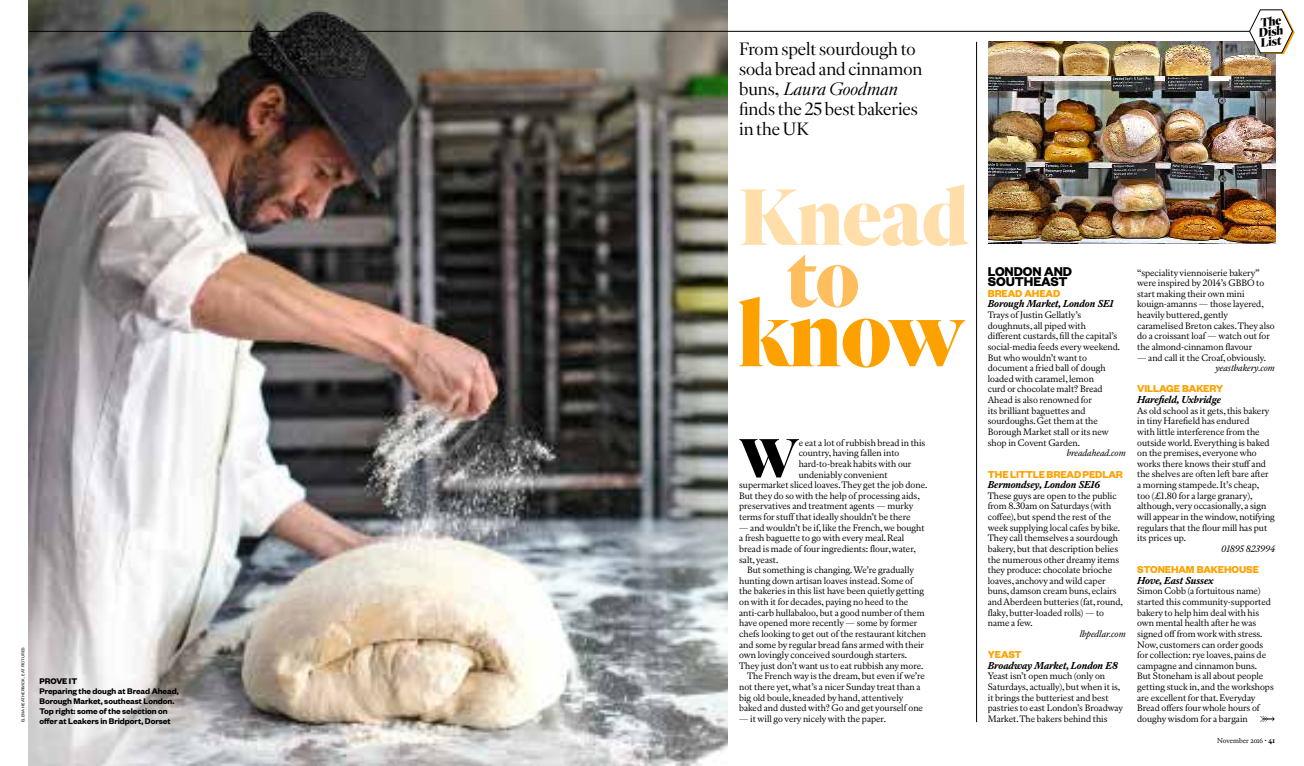
<style>
.page{position:relative;width:1304px;height:766px;background:#fff}
.page>*{position:absolute;margin:0;border:0;box-sizing:border-box;transform-origin:0 0}
.t1{font:800 91px "Sunday Hairline";color:#fda100}
.t2{font:800 79px "Sunday Hairline";letter-spacing:.005em;color:#ffdea9}
.t3{font:800 79px "Sunday Hairline";color:#ffbe5d}
.t4{font:800 54.8px "Sunday Hairline";color:#000}
.t5{font:17.7px/19.9px "Sunday Display";color:#000}
.t6{font:700 14px/10.6px "Founders Grotesk";letter-spacing:-.01em;color:#000}
.t7{font:800 12px/10px "Sunday Hairline";color:#000;text-align:justify}
.t8{font:700 11px "Founders Grotesk";letter-spacing:-.01em;color:#fda100}
.t9{font:italic 700 10px "Sunday Text";color:#000}
.t10{font:9.2px/10.6px "Sunday Text";color:#000}
.t11{font:italic 9.2px "Sunday Text";color:#000}
.t12{font:600 9px/10px "Founders Grotesk";letter-spacing:-.005em;color:#000}
.t13{font:700 9px "Founders Grotesk";color:#000}
.t14{font:7px "Sunday Text";color:#000}
.t15{font:4.5px "Founders Grotesk";letter-spacing:.02em;color:#000}
.s1{font-style:italic}
.s2{font-weight:700}
</style>
<div class="page">
<img style="left:29px;top:0;width:699px;height:765px">
<img style="left:988px;top:42px;width:287px;height:201px">
<hr style="left:29px;top:31px;width:1246px;height:1px;background:#000">
<svg style="left:1249px;top:9px;width:46px;height:45px"></svg>
<svg style="left:1260px;top:716px;width:15px;height:5px"></svg>
<hr style="left:976px;top:42px;width:1px;height:680px;background:#000">
<img style="left:29px;top:0;width:430px;height:171px">
<p class="t15" style="left:20px;top:722px;width:76px;rotate:-90deg">Elena Heatherwick, Eat Pictures</p>
<p class="t13" style="left:39px;top:675px;width:39px">PROVE IT</p>
<p class="t12" style="left:39px;top:685px;width:141px">Preparing the dough at Bread Ahead, Borough Market, southeast London.<br>Top right: some of the selection on offer at Leakers in Bridport, Dorset</p>
<h3 class="t5" style="left:739px;top:39px;width:185px">From spelt sourdough to soda bread and cinnamon buns, <span class="s1">Laura Goodman </span>finds the 25 best bakeries in the UK</h3>
<h3 class="t7" style="left:1256px;top:18px;width:26px;rotate:-7deg">The Dish List</h3>
<h2 class="t2" style="left:739px;top:165px;width:231px">Knead</h2>
<h2 class="t3" style="left:787px;top:226px;width:74px">to</h2>
<h1 class="t1" style="left:738px;top:274px;width:226px">know</h1>
<h3 class="t4" style="left:740px;top:422px;width:58px">W</h3>
<p class="t10" style="left:799px;top:437px;width:128px">e eat a lot of rubbish bread in this</p>
<p class="t10" style="left:799px;top:447px;width:102px">country, having fallen into</p>
<p class="t10" style="left:799px;top:458px;width:114px">hard-to-break habits with our</p>
<p class="t10" style="left:799px;top:469px;width:90px">undeniably convenient</p>
<p class="t10" style="left:739px;top:479px;width:190px">supermarket sliced loaves. They get the job done.</p>
<p class="t10" style="left:739px;top:490px;width:182px">But they do so with the help of processing aids,</p>
<p class="t10" style="left:739px;top:500px;width:176px">preservatives and treatment agents — murky</p>
<p class="t10" style="left:739px;top:511px;width:173px">terms for stuff that ideally shouldn’t be there</p>
<p class="t10" style="left:739px;top:522px;width:187px">— and wouldn’t be if, like the French, we bought a fresh baguette to go with every meal. Real bread is made of four ingredients: flour, water, salt, yeast.</p>
<p class="t10" style="left:747px;top:564px;width:168px">But something is changing.We’re gradually</p>
<p class="t10" style="left:739px;top:575px;width:175px">hunting down artisan loaves instead. Some of</p>
<p class="t10" style="left:739px;top:585px;width:186px">the bakeries in this list have been quietly getting</p>
<p class="t10" style="left:739px;top:596px;width:171px">on with it for decades, paying no heed to the</p>
<p class="t10" style="left:739px;top:607px;width:187px">anti-carb hullabaloo, but a good number of them</p>
<p class="t10" style="left:739px;top:617px;width:180px">have opened more recently — some by former</p>
<p class="t10" style="left:739px;top:628px;width:189px">chefs looking to get out of the restaurant kitchen</p>
<p class="t10" style="left:739px;top:639px;width:186px">and some by regular bread fans armed with their</p>
<p class="t10" style="left:739px;top:649px;width:169px">own lovingly conceived sourdough starters.</p>
<p class="t10" style="left:739px;top:660px;width:186px">They just don’t want us to eat rubbish any more.</p>
<p class="t10" style="left:747px;top:670px;width:179px">The French way is the dream, but even if we’re</p>
<p class="t10" style="left:739px;top:681px;width:183px">not there yet, what’s a nicer Sunday treat than a</p>
<p class="t10" style="left:739px;top:692px;width:166px">big old boule, kneaded by hand, attentively</p>
<p class="t10" style="left:739px;top:702px;width:185px">baked and dusted with? Go and get yourself one</p>
<p class="t10" style="left:739px;top:713px;width:148px">— it will go very nicely with the paper.</p>
<h3 class="t6" style="left:988px;top:265px;width:81px">LONDON AND<br>SOUTHEAST</h3>
<p class="t8" style="left:988px;top:286px;width:73px">BREAD AHEAD</p>
<p class="t9" style="left:988px;top:297px;width:127px">Borough Market, London SE1</p>
<p class="t10" style="left:988px;top:309px;width:134px">Trays of Justin Gellatly’s doughnuts, all piped with different custards, fill the capital’s social-media feeds every weekend.<br>But who wouldn’t want to document a fried ball of dough loaded with caramel, lemon<br>curd or chocolate malt? Bread<br>Ahead is also renowned for<br>its brilliant baguettes and sourdoughs. Get them at the<br>Borough Market stall or its new shop in Covent Garden.</p>
<p class="t11" style="left:1067px;top:447px;width:61px">breadahead.com</p>
<p class="t8" style="left:988px;top:467px;width:137px">THE LITTLE BREAD PEDLAR</p>
<p class="t9" style="left:988px;top:478px;width:114px">Bermondsey, London SE16</p>
<p class="t10" style="left:988px;top:490px;width:137px">These guys are open to the public from 8.30am on Saturdays (with coffee), but spend the rest of the week supplying local cafes by bike.<br>They call themselves a sourdough bakery, but that description belies the numerous other dreamy items they produce: chocolate brioche loaves, anchovy and wild caper buns, damson cream buns, eclairs and Aberdeen butteries (fat, round, flaky, butter-loaded rolls) — to name a few.</p>
<p class="t11" style="left:1080px;top:628px;width:47px">lbpedlar.com</p>
<p class="t8" style="left:988px;top:647px;width:35px">YEAST</p>
<p class="t9" style="left:988px;top:659px;width:131px">Broadway Market, London E8</p>
<p class="t10" style="left:988px;top:670px;width:137px">Yeast isn’t open much (only on Saturdays, actually), but when it is, it brings the butteriest and best pastries to east London’s Broadway Market. The bakers behind this</p>
<p class="t10" style="left:1137px;top:267px;width:139px">“speciality viennoiserie bakery” were inspired by 2014’s GBBO to start making their own mini kouign-amanns — those layered, heavily buttered, gently caramelised Breton cakes. They also do a croissant loaf — watch out for the almond-cinnamon flavour</p>
<p class="t10" style="left:1137px;top:352px;width:130px">— and call it the Croaf, obviously.</p>
<p class="t11" style="left:1215px;top:362px;width:61px">yeastbakery.com</p>
<p class="t8" style="left:1137px;top:382px;width:88px">VILLAGE BAKERY</p>
<p class="t9" style="left:1137px;top:393px;width:85px">Harefield, Uxbridge</p>
<p class="t10" style="left:1137px;top:405px;width:139px">As old school as it gets, this bakery in tiny Harefield has endured<br>with little interference from the outside world. Everything is baked on the premises, everyone who works there knows their stuff and the shelves are often left bare after a morning stampede. It’s cheap,<br>too (£1.80 for a large granary), although, very occasionally, a sign will appear in the window, notifying regulars that the flour mill has put its prices up.</p>
<p class="t11" style="left:1221px;top:543px;width:55px">01895 823994</p>
<p class="t8" style="left:1137px;top:562px;width:123px">STON EHAM BAKEHOUSE</p>
<p class="t9" style="left:1137px;top:574px;width:78px">Hove, East Sussex</p>
<p class="t10" style="left:1137px;top:585px;width:138px">Simon Cobb (a fortuitous name) started this community-supported bakery to help him deal with his own mental health after he was signed off from work with stress.<br>Now, customers can order goods for collection: rye loaves, pains de campagne and cinnamon buns.<br>But Stoneham is all about people getting stuck in, and the workshops are excellent for that. Everyday<br>Bread offers four whole hours of doughy wisdom for a bargain</p>
<p class="t14" style="left:1217px;top:735px;width:59px">November 2016 • <span class="s2">41</span></p>
</div>
